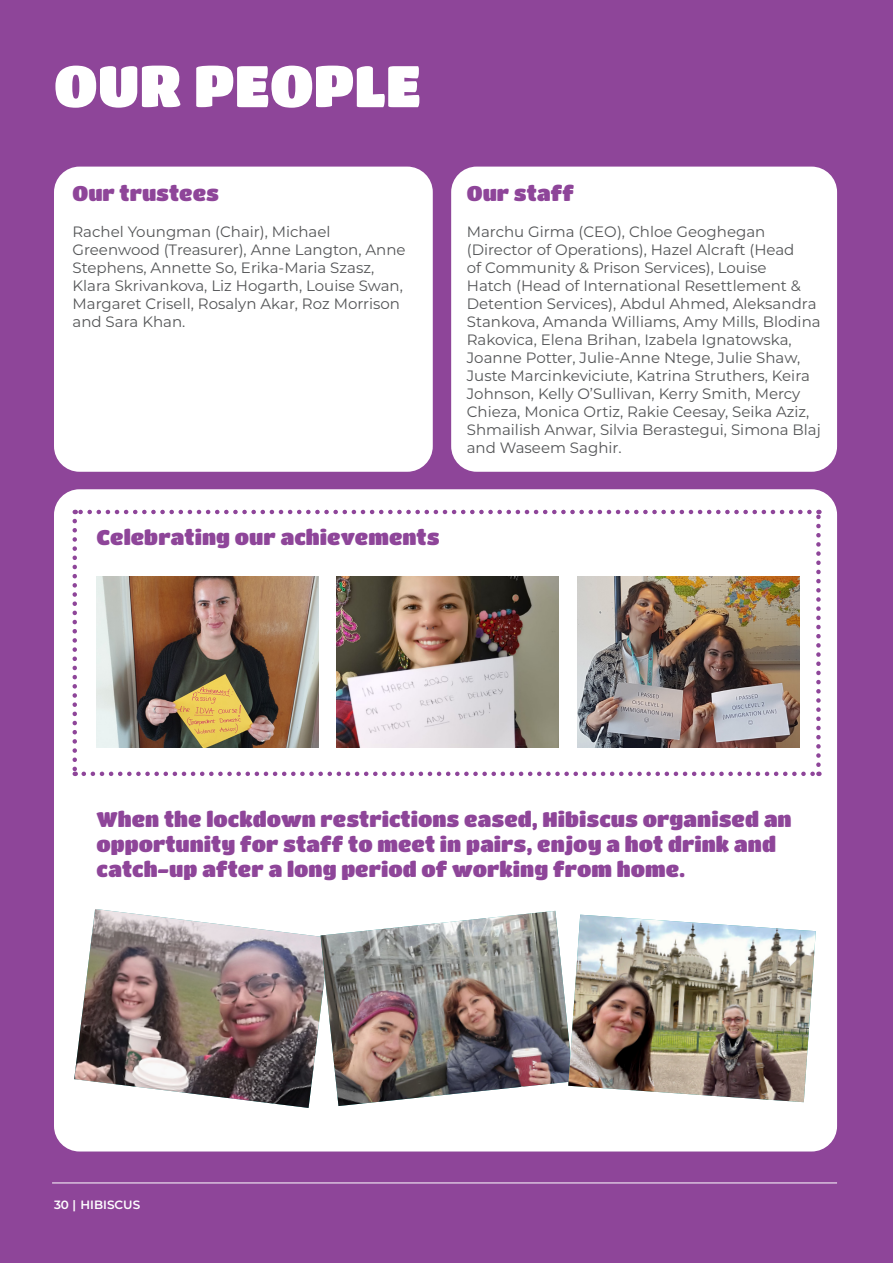
<style>
.page{position:relative;width:893px;height:1263px;background:#8e4599}
.page>*{position:absolute;margin:0;border:0;box-sizing:border-box;transform-origin:0 0}
.t1{font:57.75px "Titan One";color:#fff}
.t2{font:21px/25.2px "Titan One";color:#8e4599}
.t3{font:15px/18px "Montserrat";color:#545557}
.t4{font:600 12px "Montserrat";color:#fff}
.s1{color:#8f4499}
</style>
<div class="page">
<div style="left:54px;top:167px;width:379px;height:305px;background:#fff;border-radius:26px"></div>
<div style="left:54px;top:489px;width:783px;height:662px;background:#fff;border-radius:26px"></div>
<img style="left:97px;top:576px;width:221px;height:172px">
<img style="left:577px;top:576px;width:222px;height:172px">
<img style="left:74px;top:909px;width:247px;height:199px">
<img style="left:321px;top:911px;width:247px;height:195px">
<img style="left:568px;top:915px;width:248px;height:187px">
<svg style="left:72px;top:521px;width:5px;height:255px"></svg>
<svg style="left:84px;top:771px;width:735px;height:5px"></svg>
<svg style="left:816px;top:510px;width:5px;height:255px"></svg>
<svg style="left:75px;top:510px;width:734px;height:4px"></svg>
<div style="left:451px;top:167px;width:386px;height:305px;background:#fff;border-radius:26px"></div>
<img style="left:337px;top:576px;width:222px;height:172px">
<hr style="left:52px;top:1182px;width:785px;height:1px;background:#fff">
<h1 class="t1" style="left:54px;top:51px;width:369px">OUR PEOPLE</h1>
<h2 class="t2" style="left:72px;top:180px;width:148px">Our trustees</h2>
<p class="t3" style="left:72px;top:222px;width:335px">Rachel Youngman (Chair), Michael Greenwood (Treasurer), Anne Langton, Anne Stephens, Annette So, Erika-Maria Szasz, Klara Skrivankova, Liz Hogarth, Louise Swan, Margaret Crisell, Rosalyn Akar, Roz Morrison and Sara Khan.</p>
<h2 class="t2" style="left:467px;top:180px;width:109px">Our staff</h2>
<p class="t3" style="left:467px;top:222px;width:356px">Marchu Girma (CEO), Chloe Geoghegan (Director of Operations), Hazel Alcraft (Head<br>of Community &amp; Prison Services), Louise<br>Hatch (Head of International Resettlement &amp; Detention Services), Abdul Ahmed, Aleksandra Stankova, Amanda Williams, Amy Mills, Blodina Rakovica, Elena Brihan, Izabela Ignatowska, Joanne Potter, Julie-Anne Ntege, Julie Shaw, Juste Marcinkeviciute, Katrina Struthers, Keira Johnson, Kelly O’Sullivan, Kerry Smith, Mercy Chieza, Monica Ortiz, Rakie Ceesay, Seika Aziz, Shmailish Anwar, Silvia Berastegui, Simona Blaj and Waseem Saghir.</p>
<h2 class="t2" style="left:97px;top:524px;width:344px">Celebrating our achievements</h2>
<h2 class="t2" style="left:97px;top:805px;width:697px">When the lockdown restrictions eased, Hibiscus organised an opportunity for staff to meet in pairs, enjoy a hot drink and catch-up after a long period of working from home.</h2>
<p class="t4" style="left:54px;top:1196px;width:88px"><span class="s1">30 |</span> HIBISCUS</p>
</div>
